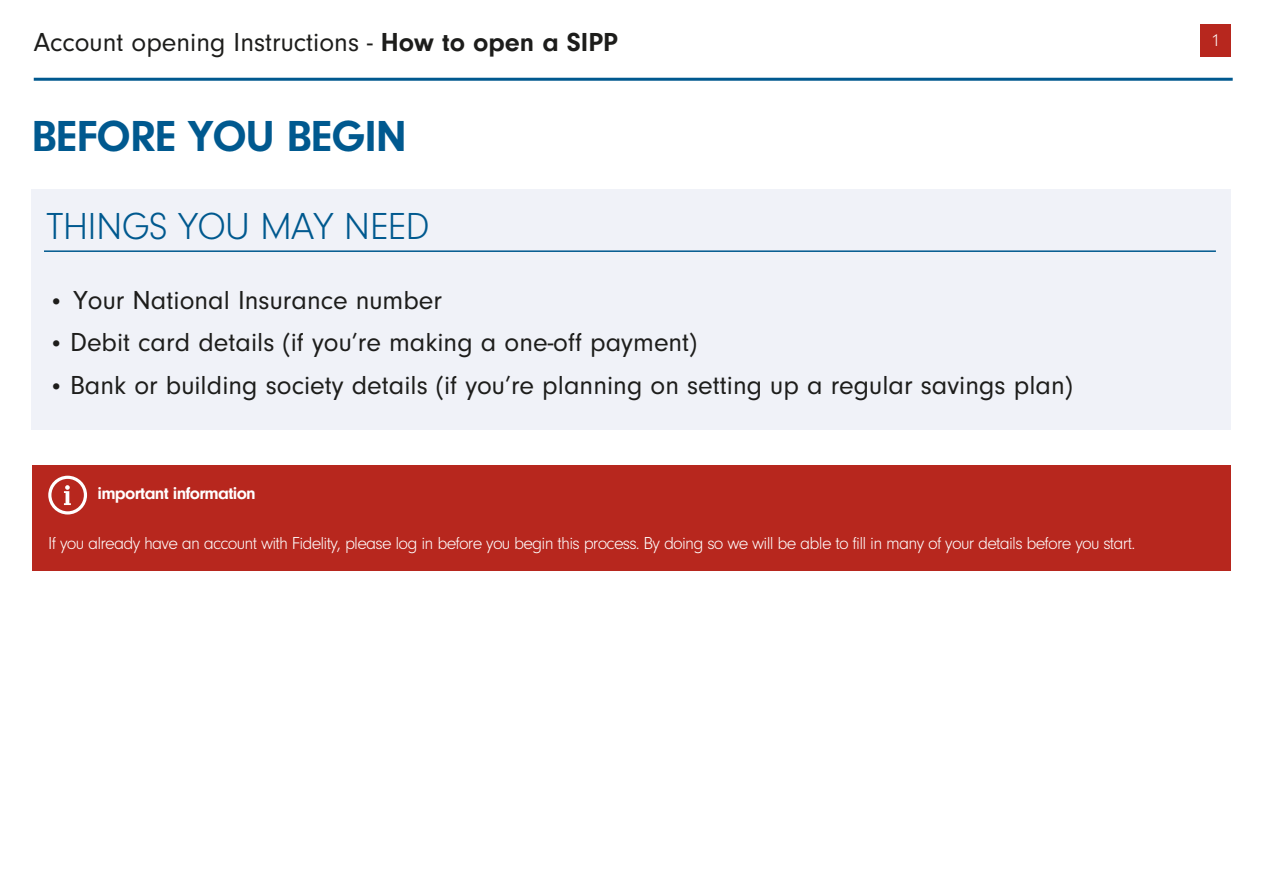
<style>
.page{position:relative;width:1263px;height:894px;background:#fff}
.page>*{position:absolute;margin:0;border:0;box-sizing:border-box;transform-origin:0 0}
.t1{font:700 45px "Neuzeit Gro";letter-spacing:-.02em;color:#00598f}
.t2{font:300 39px "Neuzeit Gro";letter-spacing:-.02em;color:#00598f}
.t3{font:27px "Neuzeit Gro";color:#1d1d1b}
.t4{font:300 18px "Neuzeit Gro";letter-spacing:-.045em;color:#fff}
.t5{font:700 18px "Neuzeit Gro";letter-spacing:-.04em;color:#fff}
.s1{font-weight:700}
.s2{font-weight:700;font-size:22.5px}
</style>
<div class="page">
<hr style="left:34px;top:78px;width:1198px;height:3px;background:#00598f">
<div style="left:31px;top:189px;width:1199px;height:240px;background:#f0f2f8"></div>
<hr style="left:44px;top:250px;width:1171px;height:2px;background:#00598f">
<div style="left:32px;top:465px;width:1199px;height:105px;background:#b7271e"></div>
<svg style="left:48px;top:475px;width:39px;height:39px"></svg>
<div style="left:1200px;top:24px;width:30px;height:33px;background:#b7271e"></div>
<div style="left:1209px;top:0;width:54px;height:26px;background:#fff"></div>
<div style="left:1230px;top:64px;width:33px;height:68px;background:#fff"></div>
<p class="t3" style="left:34px;top:28px;width:586px">Account opening Instructions - <span class="s1">How to open a SIPP</span></p>
<h1 class="t1" style="left:32px;top:111px;width:377px">BEFORE YOU BEGIN</h1>
<h2 class="t2" style="left:47px;top:205px;width:384px">THINGS YOU MAY NEED</h2>
<p class="t3" style="left:49px;top:285px;width:395px"><span class="s2">•</span> Your National Insurance number</p>
<p class="t3" style="left:49px;top:327px;width:650px"><span class="s2">•</span> Debit card details (if you’re making a one-off payment)</p>
<p class="t3" style="left:49px;top:370px;width:1025px"><span class="s2">•</span> Bank or building society details (if you’re planning on setting up a regular savings plan)</p>
<p class="t5" style="left:97px;top:483px;width:160px">important information</p>
<p class="t4" style="left:48px;top:533px;width:1088px">If you already have an account with Fidelity, please log in before you begin this process. By doing so we will be able to fill in many of your details before you start.</p>
<p class="t4" style="left:1211px;top:30px;width:10px">1</p>
</div>
